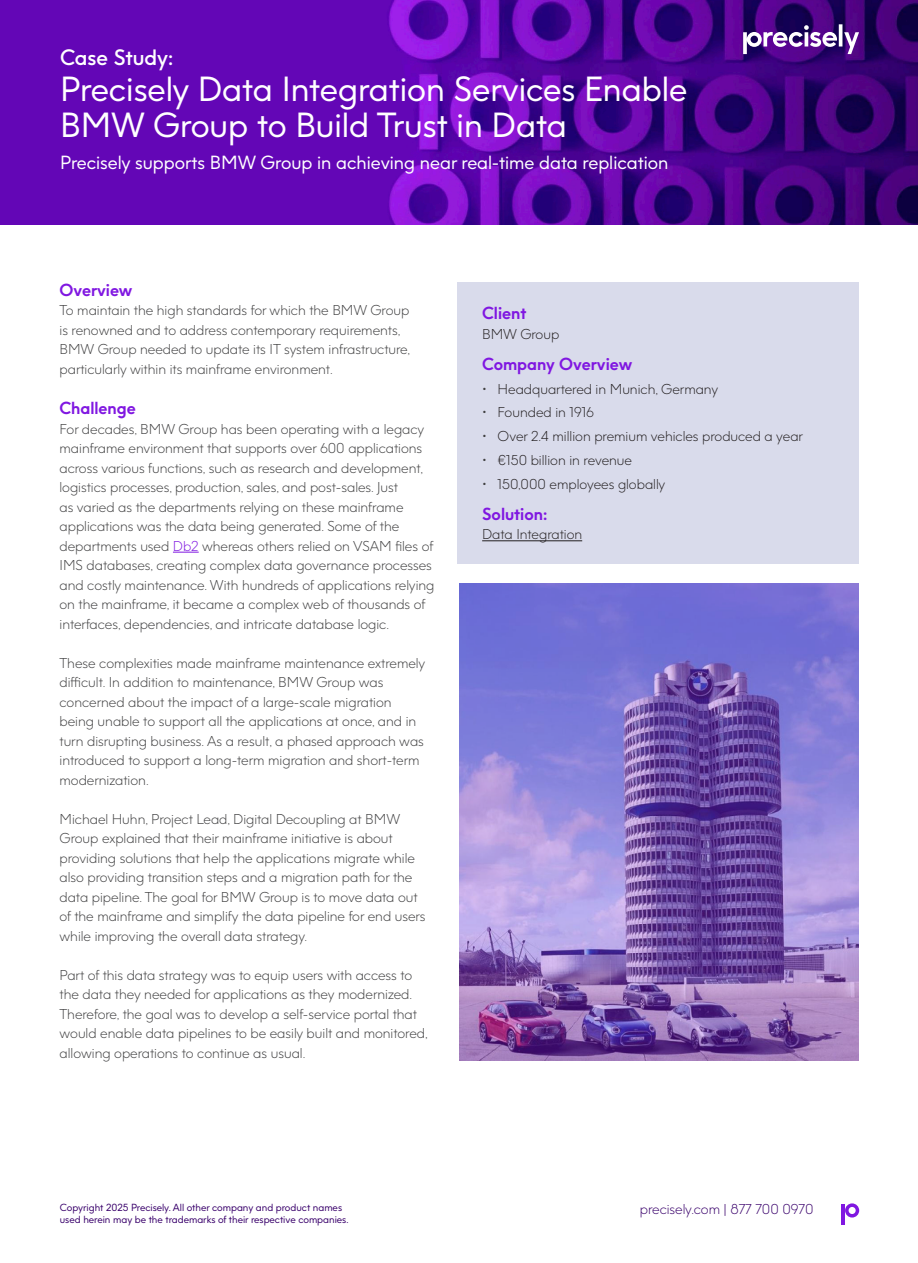
<style>
.page{position:relative;width:918px;height:1263px;background:#fff}
.page>*{position:absolute;margin:0;border:0;box-sizing:border-box;transform-origin:0 0}
.t1{font:33px/36px "Precisely";color:#fff}
.t2{font:600 21px "Precisely";color:#fff}
.t3{font:18px "Precisely";color:#fff}
.Paragraph_Style_1{font:700 16.5px "Precisely";color:#8017e1}
.Paragraph_Style_1-2{font:300 13.5px/19.5px "Precisely";color:#3e3e3f}
.Paragraph_Style_1-3{font:300 13.5px "Precisely";color:#231f20}
.t4{font:300 13.5px "Precisely";color:#39006b}
.t5{font:9.75px/11.7px "Precisely";color:#39006b}
.s1{color:#8017e1}
.s2{color:#3e3e3f}
</style>
<div class="page">
<img style="left:0;top:0;width:918px;height:224px">
<svg style="left:173px;top:552px;width:26px;height:1px"></svg>
<svg style="left:845px;top:1203px;width:14px;height:14px"></svg>
<hr style="left:842px;top:1204px;width:3px;height:20px;background:#8017e1">
<div style="left:457px;top:283px;width:401px;height:281px;background:#d9dbeb"></div>
<hr style="left:482px;top:540px;width:100px;height:1px;background:#231f20">
<svg style="left:743px;top:24px;width:116px;height:30px"></svg>
<svg style="left:459px;top:583px;width:399px;height:478px;background:#8570c3"></svg>
<p class="t2" style="left:60px;top:44px;width:115px">Case Study:</p>
<p class="t1" style="left:60px;top:71px;width:629px">Precisely Data Integration Services Enable<br>BMW Group to Build Trust in Data</p>
<p class="t3" style="left:60px;top:151px;width:610px">Precisely supports BMW Group in achieving near real-time data replication</p>
<p class="Paragraph_Style_1" style="left:60px;top:279px;width:74px">Overview</p>
<p class="Paragraph_Style_1-2" style="left:60px;top:301px;width:352px">To maintain the high standards for which the BMW Group is renowned and to address contemporary requirements, BMW Group needed to update its IT system infrastructure, particularly within its mainframe environment.</p>
<p class="Paragraph_Style_1" style="left:60px;top:398px;width:78px">Challenge</p>
<p class="Paragraph_Style_1-2" style="left:60px;top:419px;width:377px">For decades, BMW Group has been operating with a legacy mainframe environment that supports over 600 applications across various functions, such as research and development, logistics processes, production, sales, and post-sales. Just<br>as varied as the departments relying on these mainframe applications was the data being generated. Some of the departments used <span class="s1">Db2</span> whereas others relied on VSAM files of IMS databases, creating complex data governance processes and costly maintenance. With hundreds of applications relying on the mainframe, it became a complex web of thousands of interfaces, dependencies, and intricate database logic.</p>
<p class="Paragraph_Style_1-2" style="left:60px;top:653px;width:367px">These complexities made mainframe maintenance extremely difficult. In addition to maintenance, BMW Group was concerned about the impact of a large-scale migration being unable to support all the applications at once, and in turn disrupting business. As a result, a phased approach was introduced to support a long-term migration and short-term modernization.</p>
<p class="Paragraph_Style_1-2" style="left:60px;top:809px;width:368px">Michael Huhn, Project Lead, Digital Decoupling at BMW Group explained that their mainframe initiative is about providing solutions that help the applications migrate while also providing transition steps and a migration path for the data pipeline. The goal for BMW Group is to move data out of the mainframe and simplify the data pipeline for end users while improving the overall data strategy.</p>
<p class="Paragraph_Style_1-2" style="left:60px;top:965px;width:370px">Part of this data strategy was to equip users with access to the data they needed for applications as they modernized.<br>Therefore, the goal was to develop a self-service portal that would enable data pipelines to be easily built and monitored, allowing operations to continue as usual.</p>
<p class="Paragraph_Style_1" style="left:482px;top:303px;width:46px">Client</p>
<p class="Paragraph_Style_1-3" style="left:482px;top:325px;width:79px">BMW Group</p>
<p class="Paragraph_Style_1" style="left:482px;top:353px;width:152px">Company Overview</p>
<p class="Paragraph_Style_1-3" style="left:482px;top:380px;width:238px"><span class="s2">•</span> Headquartered in Munich, Germany</p>
<p class="Paragraph_Style_1-3" style="left:482px;top:404px;width:113px"><span class="s2">•</span> Founded in 1916</p>
<p class="Paragraph_Style_1-3" style="left:482px;top:428px;width:322px"><span class="s2">•</span> Over 2.4 million premium vehicles produced a year</p>
<p class="Paragraph_Style_1-3" style="left:482px;top:452px;width:151px"><span class="s2">•</span> €150 billion in revenue</p>
<p class="Paragraph_Style_1-3" style="left:482px;top:475px;width:185px"><span class="s2">•</span> 150,000 employees globally</p>
<p class="Paragraph_Style_1" style="left:482px;top:503px;width:67px">Solution:</p>
<p class="Paragraph_Style_1-3" style="left:482px;top:526px;width:102px">Data Integration</p>
<p class="t5" style="left:60px;top:1202px;width:290px">Copyright 2025 Precisely. All other company and product names used herein may be the trademarks of their respective companies.</p>
<p class="t4" style="left:640px;top:1201px;width:175px">precisely.com | 877 700 0970</p>
</div>
